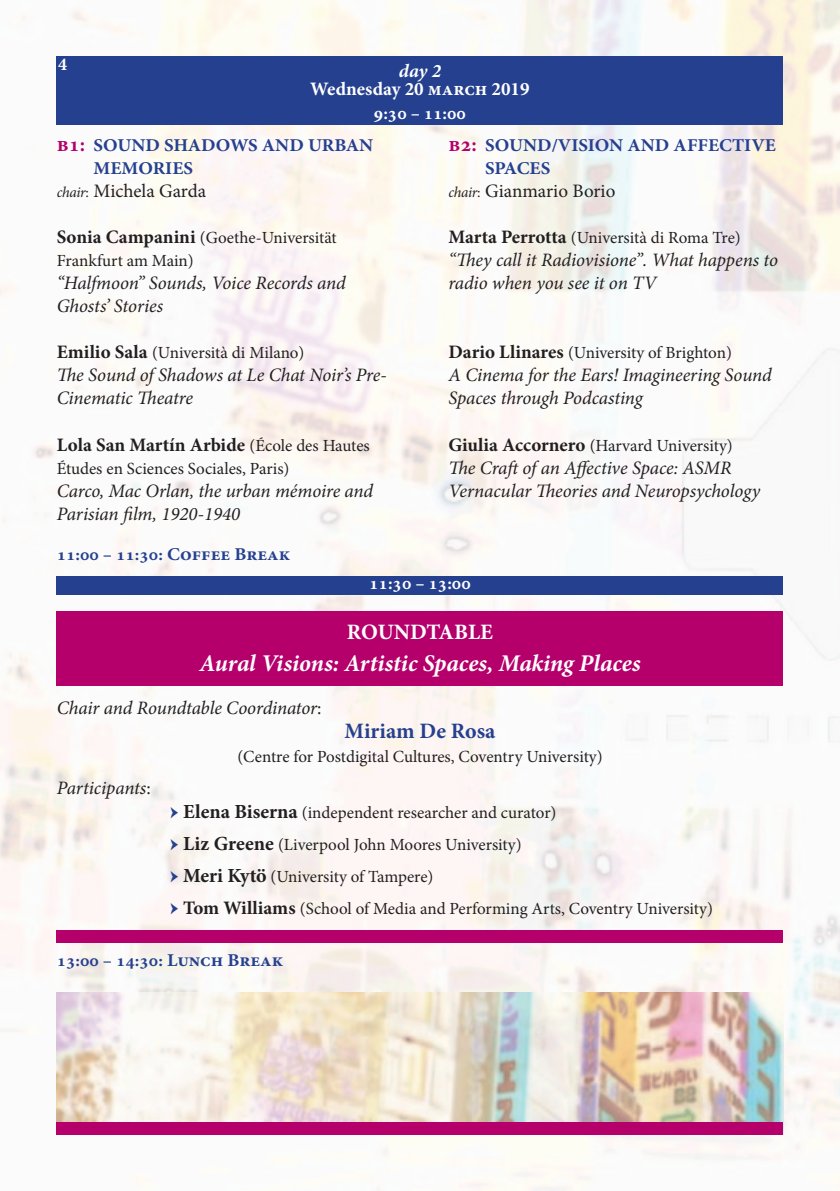
<style>
.page{position:relative;width:840px;height:1191px;background:#fff}
.page>*{position:absolute;margin:0;border:0;box-sizing:border-box;transform-origin:0 0}
.t1{font:italic 700 24px "Minion Pro";letter-spacing:-.005em;color:#fff}
.t2{font:700 22px "Minion Pro";color:#25408f}
.t3{font:700 22px "Minion Pro";letter-spacing:-.005em;color:#fff}
.t4{font:italic 19px/23px "Minion Pro";letter-spacing:-.005em;color:#231f20}
.t5{font:19px "Minion Pro";color:#231f20}
.t6{font:700 19px "Minion Pro";color:#231f20}
.t7{font:700 19px "Minion Pro";color:#fff}
.t8{font:italic 700 19px "Minion Pro";color:#fff}
.t9{font:700 18px/23px "Minion Pro";color:#25408f;scale:1.05 1}
.t10{font:700 18px "Minion Pro";color:#fff}
.t11{font:700 17.2px "Minion Pro";color:#25408f;scale:1.05 1}
.t12{font:17px/23px "Minion Pro";color:#231f20}
.s1{font-size:21px;color:#b5006c}
.s2{font-style:italic;font-size:15px}
.s3{font-size:15px}
.s4{font-weight:700;font-size:19px}
.s5{font-weight:400;font-size:17px}
.s6{font-size:18px}
.s7{font-style:normal}
.s8{font-weight:700;font-size:20px;color:#25408f}
.s9{font-weight:700;font-size:20px}
</style>
<div class="page">
<img style="left:0;top:0;width:839px;height:1191px">
<div style="left:57px;top:57px;width:725px;height:68px;background:#25408f"></div>
<div style="left:57px;top:576px;width:725px;height:18px;background:#25408f"></div>
<div style="left:57px;top:611px;width:725px;height:75px;background:#b5006c"></div>
<div style="left:57px;top:930px;width:725px;height:13px;background:#b5006c"></div>
<img style="left:57px;top:992px;width:725px;height:130px">
<div style="left:57px;top:1122px;width:725px;height:12px;background:#b5006c"></div>
<p class="t10" style="left:58px;top:51px;width:10px">4</p>
<p class="t8" style="left:398px;top:57px;width:44px">day 2</p>
<p class="t7" style="left:310px;top:75px;width:221px">Wednesday 20 march 2019</p>
<p class="t10" style="left:374px;top:100px;width:94px">9:30 – 11:00</p>
<p class="t9" style="left:94px;top:134px;width:268px;text-indent:-37px"><span class="s1">b1:</span> SOUND SHADOWS AND URBAN<br>MEMORIES</p>
<p class="t5" style="left:57px;top:179px;width:151px"><span class="s2">chair</span><span class="s3">:</span> Michela Garda</p>
<p class="t12" style="left:57px;top:226px;width:281px"><span class="s4">Sonia Campanini</span> (Goethe-Universität<br>Frankfurt am Main)</p>
<p class="t4" style="left:57px;top:272px;width:290px">“Halfmoon” Sounds, Voice Records and<br>Ghosts’ Stories</p>
<p class="t12" style="left:57px;top:341px;width:249px"><span class="s4">Emilio Sala</span> (Università di Milano)</p>
<p class="t4" style="left:57px;top:364px;width:331px">The Sound of Shadows at Le Chat Noir’s Pre-<br>Cinematic Theatre</p>
<p class="t6" style="left:57px;top:431px;width:314px">Lola San Martín Arbide <span class="s5">(École des Hautes</span></p>
<p class="t12" style="left:57px;top:456px;width:234px">Études en Sciences Sociales, Paris)</p>
<p class="t4" style="left:57px;top:479px;width:318px">Carco, Mac Orlan, the urban mémoire and<br>Parisian film, 1920-1940</p>
<p class="t11" style="left:57px;top:542px;width:224px">11:00 – 11:30: <span class="s6">Coffee Break</span></p>
<p class="t9" style="left:485px;top:134px;width:278px;text-indent:-37px"><span class="s1">b2:</span> SOUND/VISION AND AFFECTIVE<br>SPACES</p>
<p class="t5" style="left:448px;top:179px;width:168px"><span class="s2">chair</span><span class="s3">:</span> Gianmario Borio</p>
<p class="t12" style="left:448px;top:226px;width:294px"><span class="s4">Marta Perrotta</span> (Università di Roma Tre)</p>
<p class="t4" style="left:448px;top:249px;width:331px">“They call it Radiovisione”. What happens to radio when you see it on TV</p>
<p class="t12" style="left:448px;top:341px;width:285px"><span class="s4">Dario Llinares</span> (University of Brighton)</p>
<p class="t4" style="left:448px;top:364px;width:325px">A Cinema for the Ears! Imagineering Sound<br>Spaces through Podcasting</p>
<p class="t12" style="left:448px;top:433px;width:286px"><span class="s4">Giulia Accornero</span> (Harvard University)</p>
<p class="t4" style="left:448px;top:456px;width:313px">The Craft of an Affective Space: ASMR<br>Vernacular Theories and Neuropsychology</p>
<p class="t10" style="left:369px;top:570px;width:103px">11:30 – 13:00</p>
<p class="t3" style="left:347px;top:616px;width:148px">ROUNDTABLE</p>
<h1 class="t1" style="left:199px;top:646px;width:442px">Aural Visions: Artistic Spaces, Making Places</h1>
<p class="t4" style="left:57px;top:696px;width:266px">Chair and Roundtable Coordinator<span class="s7">:</span></p>
<p class="t4" style="left:57px;top:776px;width:95px">Participants<span class="s7">:</span></p>
<p class="t2" style="left:344px;top:715px;width:152px">Miriam De Rosa</p>
<p class="t12" style="left:237px;top:744px;width:366px">(Centre for Postdigital Cultures, Coventry University)</p>
<p class="t12" style="left:170px;top:800px;width:387px"><span class="s8">→</span> <span class="s9">Elena Biserna</span> (independent researcher and curator)</p>
<p class="t12" style="left:170px;top:832px;width:352px"><span class="s8">→</span> <span class="s9">Liz Greene</span> (Liverpool John Moores University)</p>
<p class="t12" style="left:170px;top:864px;width:264px"><span class="s8">→</span> <span class="s9">Meri Kytö</span> (University of Tampere)</p>
<p class="t12" style="left:170px;top:896px;width:544px"><span class="s8">→</span> <span class="s4">Tom Williams</span> (School of Media and Performing Arts, Coventry University)</p>
<p class="t11" style="left:57px;top:948px;width:217px">13:00 – 14:30: <span class="s6">Lunch Break</span></p>
</div>
